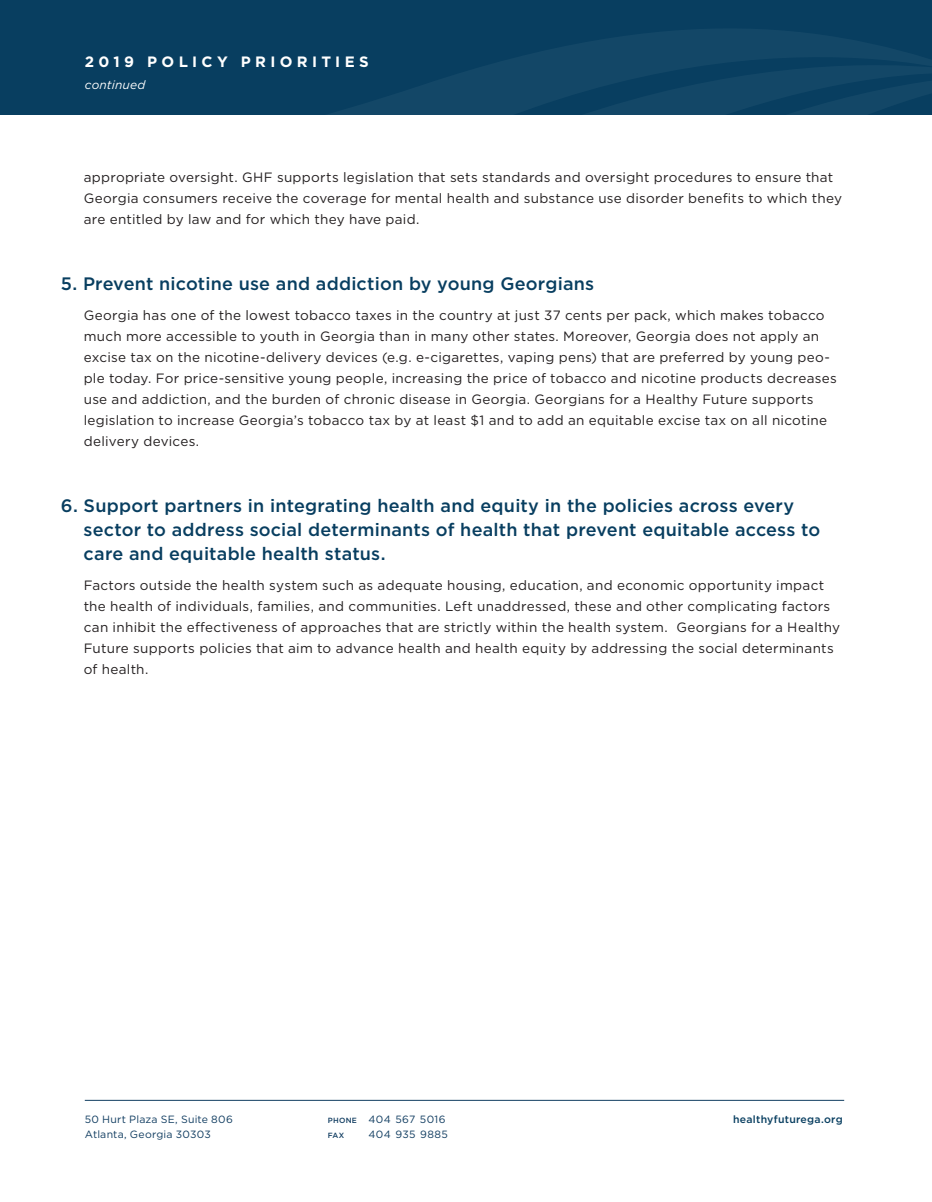
<style>
.page{position:relative;width:932px;height:1202px;background:#fff}
.page>*{position:absolute;margin:0;border:0;box-sizing:border-box;transform-origin:0 0}
.t1{font:500 18px/24px "Gotham";letter-spacing:.01em;color:#083e60}
.t2{font:700 15px "Gotham";letter-spacing:.29em;color:#fff}
.t3{font:13.5px/21px "Gotham";letter-spacing:.02em;color:#231f20}
.t4{font:italic 12px "Gotham";letter-spacing:.015em;color:#fff}
.t5{font:10.5px/15px "Gotham";letter-spacing:.025em;color:#113d61}
.t6{font:500 10.5px "Gotham";letter-spacing:.025em;color:#083e60}
.t7{font:10.5px "Gotham";letter-spacing:.045em;color:#113d61}
.t8{font:500 7.5px "Gotham";color:#113d61}
.s1{font-weight:500;font-size:7.5px}
</style>
<div class="page">
<svg style="left:0;top:0;width:932px;height:115px;background:#0a4061"></svg>
<hr style="left:85px;top:1100px;width:759px;height:1px;background:#113d61">
<p class="t2" style="left:85px;top:51px;width:285px">2019 POLICY PRIORITIES</p>
<p class="t4" style="left:85px;top:77px;width:62px">continued</p>
<p class="t3" style="left:84px;top:166px;width:759px">appropriate oversight. GHF supports legislation that sets standards and oversight procedures to ensure that<br>Georgia consumers receive the coverage for mental health and substance use disorder benefits to which they are entitled by law and for which they have paid.</p>
<h1 class="t1" style="left:61px;top:271px;width:535px">5. Prevent nicotine use and addiction by young Georgians</h1>
<p class="t3" style="left:84px;top:304px;width:754px">Georgia has one of the lowest tobacco taxes in the country at just 37 cents per pack, which makes tobacco much more accessible to youth in Georgia than in many other states. Moreover, Georgia does not apply an excise tax on the nicotine-delivery devices (e.g. e-cigarettes, vaping pens) that are preferred by young peo&shy;ple today. For price-sensitive young people, increasing the price of tobacco and nicotine products decreases use and addiction, and the burden of chronic disease in Georgia. Georgians for a Healthy Future supports legislation to increase Georgia’s tobacco tax by at least $1 and to add an equitable excise tax on all nicotine delivery devices.</p>
<h1 class="t1" style="left:84px;top:493px;width:738px;text-indent:-23px">6. Support partners in integrating health and equity in the policies across every sector to address social determinants of health that prevent equitable access to care and equitable health status.</h1>
<p class="t3" style="left:84px;top:574px;width:757px">Factors outside the health system such as adequate housing, education, and economic opportunity impact the health of individuals, families, and communities. Left unaddressed, these and other complicating factors can inhibit the effectiveness of approaches that are strictly within the health system. Georgians for a Healthy Future supports policies that aim to advance health and health equity by addressing the social determinants of health.</p>
<p class="t5" style="left:85px;top:1111px;width:150px">50 Hurt Plaza SE, Suite 806<br>Atlanta, Georgia 30303</p>
<p class="t5" style="left:328px;top:1111px;width:119px"><span class="s1">PHONE</span> 404 567 5016</p>
<p class="t8" style="left:328px;top:1130px;width:18px">FAX</p>
<p class="t7" style="left:368px;top:1127px;width:81px">404 935 9885</p>
<p class="t6" style="left:733px;top:1112px;width:111px">healthyfuturega.org</p>
</div>
